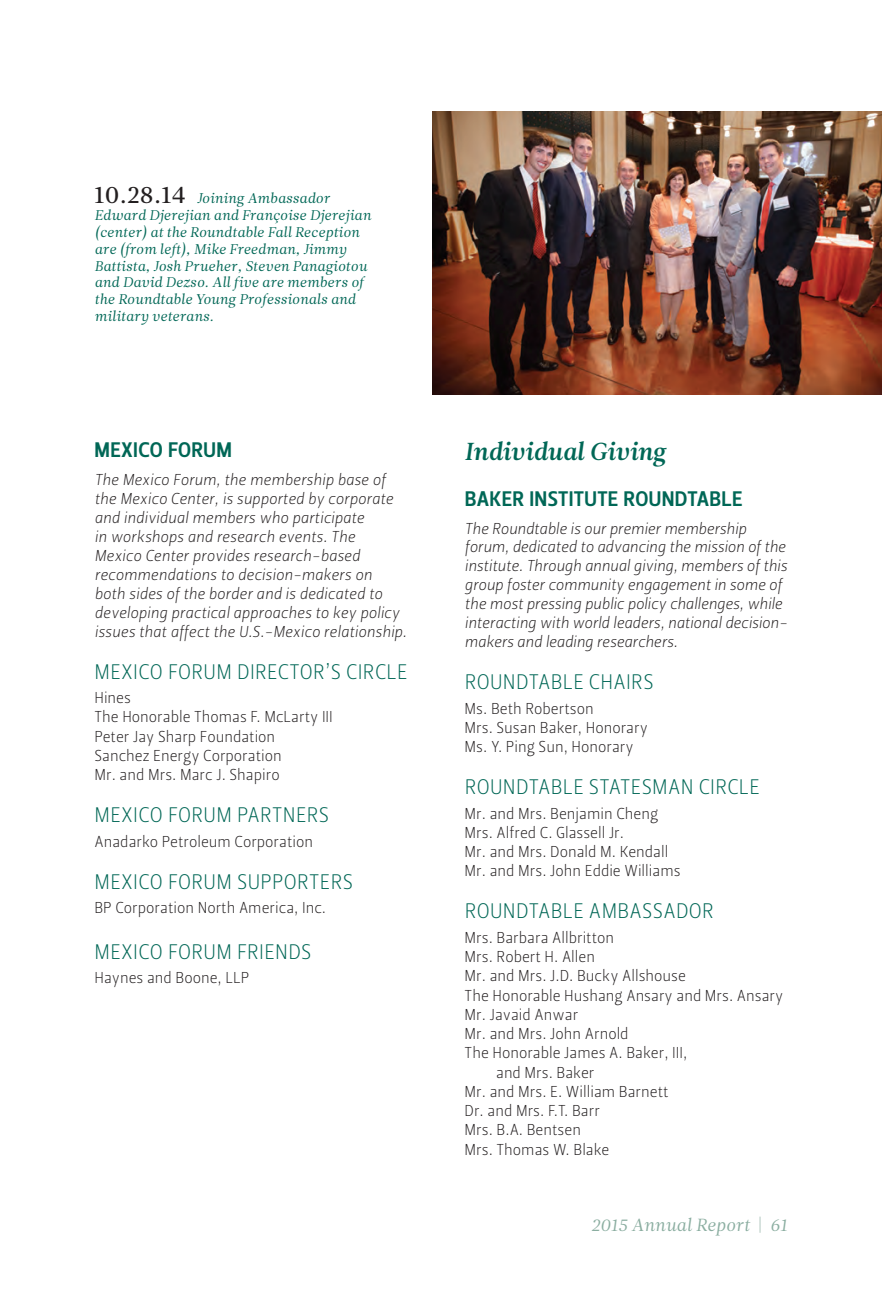
<style>
.page{position:relative;width:882px;height:1292px;background:#fff}
.page>*{position:absolute;margin:0;border:0;box-sizing:border-box;transform-origin:0 0}
.t1{font:24.5px "Leitura News Italic 3";color:#006756}
.t2{font:21px "Leitura Sans Grot 1";letter-spacing:.015em;color:#006756}
.t3{font:21px "Leitura Sans Grot 3";letter-spacing:.015em;color:#006756}
.t4{font:17.5px "Leitura News Italic 1";color:#8baea1}
.t5{font:15.75px/18.9px "Leitura Sans Italic 1";color:#231f20}
.t6{font:15.75px/19.2px "Leitura Sans Grot 1";color:#231f20}
.t7{font:14px/16.8px "Leitura News Italic 1";color:#006756}
.s1{font-family:"Leitura News Roman 2";font-size:24.5px;color:#231f20}
.s2{font-family:"Leitura News Roman 1"}
</style>
<div class="page">
<img style="left:432px;top:111px;width:450px;height:283px">
<p class="t7" style="left:94px;top:190px;width:278px"><span class="s1">10.28.14</span> Joining Ambassador Edward Djerejian and Françoise Djerejian (center) at the Roundtable Fall Reception are (from left), Mike Freedman, Jimmy Battista, Josh Prueher, Steven Panagiotou and David Dezso. All five are members of the Roundtable Young Professionals and military veterans.</p>
<h2 class="t3" style="left:95px;top:438px;width:139px">MEXICO FORUM</h2>
<p class="t5" style="left:94px;top:471px;width:314px">The Mexico Forum, the membership base of the Mexico Center, is supported by corporate and individual members who participate<br>in workshops and research events. The<br>Mexico Center provides research-based recommendations to decision-makers on<br>both sides of the border and is dedicated to developing practical approaches to key policy issues that affect the U.S.-Mexico relationship.</p>
<h2 class="t2" style="left:95px;top:659px;width:315px">MEXICO FORUM DIRECTOR’S CIRCLE</h2>
<p class="t6" style="left:94px;top:688px;width:240px">Hines<br>The Honorable Thomas F. McLarty III<br>Peter Jay Sharp Foundation<br>Sanchez Energy Corporation<br>Mr. and Mrs. Marc J. Shapiro</p>
<h2 class="t2" style="left:95px;top:802px;width:236px">MEXICO FORUM PARTNERS</h2>
<p class="t6" style="left:94px;top:832px;width:220px">Anadarko Petroleum Corporation</p>
<h2 class="t2" style="left:95px;top:869px;width:260px">MEXICO FORUM SUPPORTERS</h2>
<p class="t6" style="left:94px;top:898px;width:233px">BP Corporation North America, Inc.</p>
<h2 class="t2" style="left:95px;top:939px;width:218px">MEXICO FORUM FRIENDS</h2>
<p class="t6" style="left:94px;top:968px;width:157px">Haynes and Boone, LLP</p>
<h1 class="t1" style="left:465px;top:437px;width:203px">Individual Giving</h1>
<h2 class="t3" style="left:465px;top:486px;width:279px">BAKER INSTITUTE ROUNDTABLE</h2>
<p class="t5" style="left:465px;top:519px;width:324px">The Roundtable is our premier membership forum, dedicated to advancing the mission of the institute. Through annual giving, members of this group foster community engagement in some of the most pressing public policy challenges, while interacting with world leaders, national decision&shy;makers and leading researchers.</p>
<h2 class="t2" style="left:465px;top:669px;width:190px">ROUNDTABLE CHAIRS</h2>
<p class="t6" style="left:465px;top:698px;width:185px">Ms. Beth Robertson<br>Mrs. Susan Baker, Honorary<br>Ms. Y. Ping Sun, Honorary</p>
<h2 class="t2" style="left:465px;top:774px;width:297px">ROUNDTABLE STATESMAN CIRCLE</h2>
<p class="t6" style="left:465px;top:803px;width:218px">Mr. and Mrs. Benjamin Cheng<br>Mrs. Alfred C. Glassell Jr.<br>Mr. and Mrs. Donald M. Kendall<br>Mr. and Mrs. John Eddie Williams</p>
<h2 class="t2" style="left:465px;top:899px;width:251px">ROUNDTABLE AMBASSADOR</h2>
<p class="t6" style="left:465px;top:928px;width:151px">Mrs. Barbara Allbritton</p>
<p class="t6" style="left:465px;top:947px;width:132px">Mrs. Robert H. Allen</p>
<p class="t6" style="left:465px;top:966px;width:223px">Mr. and Mrs. J.D. Bucky Allshouse</p>
<p class="t6" style="left:465px;top:985px;width:320px">The Honorable Hushang Ansary and Mrs. Ansary</p>
<p class="t6" style="left:465px;top:1005px;width:115px">Mr. Javaid Anwar</p>
<p class="t6" style="left:465px;top:1024px;width:166px">Mr. and Mrs. John Arnold</p>
<p class="t6" style="left:465px;top:1043px;width:224px">The Honorable James A. Baker, III,</p>
<p class="t6" style="left:496px;top:1062px;width:100px">and Mrs. Baker</p>
<p class="t6" style="left:465px;top:1082px;width:205px">Mr. and Mrs. E. William Barnett</p>
<p class="t6" style="left:465px;top:1101px;width:137px">Dr. and Mrs. F.T. Barr</p>
<p class="t6" style="left:465px;top:1120px;width:118px">Mrs. B.A. Bentsen</p>
<p class="t6" style="left:465px;top:1139px;width:146px">Mrs. Thomas W. Blake</p>
<p class="t4" style="left:591px;top:1214px;width:198px">2015 Annual Report <span class="s2">|</span> 61</p>
</div>
